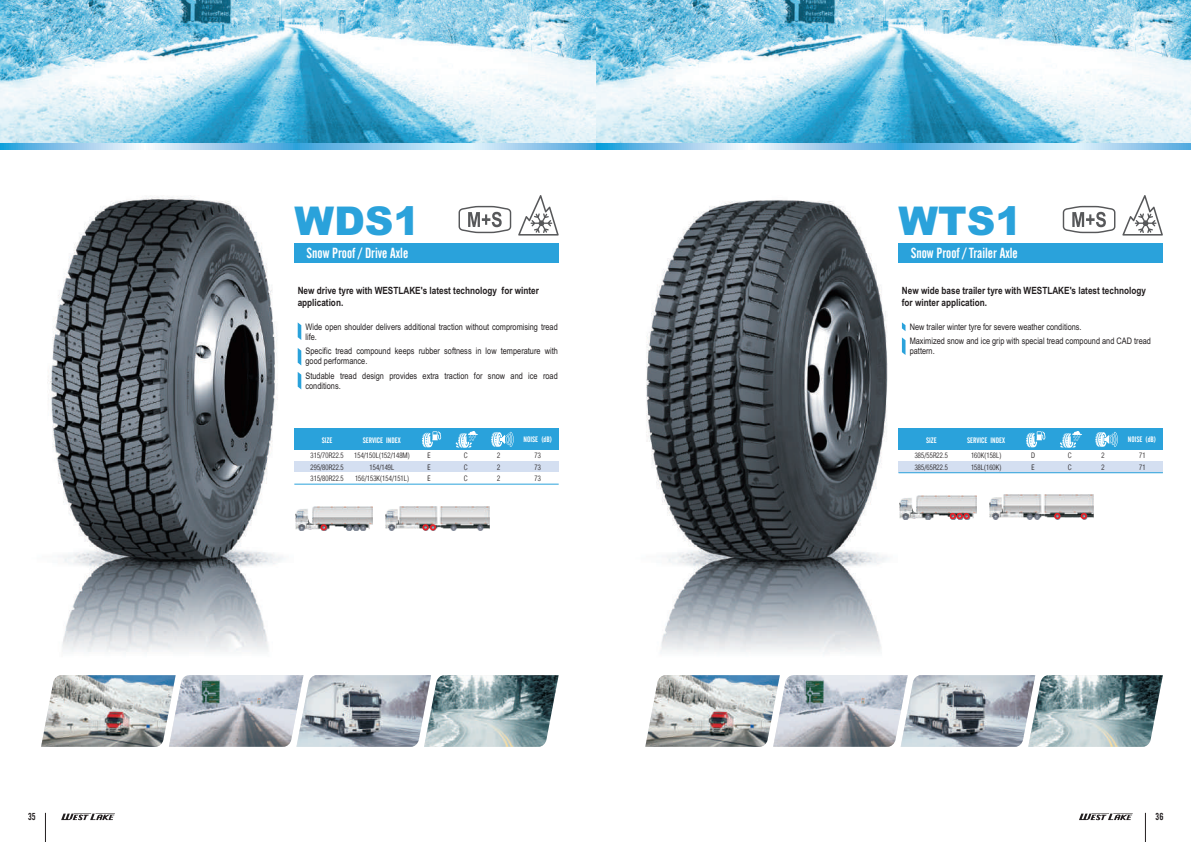
<style>
.page{position:relative;width:1191px;height:842px;background:#fff}
.page>*{position:absolute;margin:0;border:0;box-sizing:border-box;transform-origin:0 0}
.t1{font:italic 900 39.7px "Arial";color:#2aa2db}
.t2{font:14.5px "Alternate Gothic No 2 BT";color:#fff}
.t3{font:700 10px/11.4px "Arial Narrow";color:#231f20}
.t4{font:10px "Alternate Gothic No 2 BT";color:#231f20}
.t5{font:9px/10.2px "Arial Narrow";color:#231f20}
.t6{font:300 condensed 8.3px/11.4px "Helvetica";color:#231f20}
.t7{font:7.9px "Alternate Gothic No 2 BT";color:#fff}
</style>
<div class="page">
<img style="left:47px;top:197px;width:258px;height:456px">
<div style="left:294px;top:450px;width:264px;height:11px;background:#fff"></div>
<div style="left:294px;top:461px;width:264px;height:12px;background:#d4dff1"></div>
<div style="left:294px;top:473px;width:264px;height:11px;background:#fff"></div>
<img style="left:646px;top:200px;width:263px;height:454px">
<svg style="left:645px;top:675px;width:383px;height:72px;background:#afb5bb"></svg>
<img style="left:1028px;top:675px;width:134px;height:72px">
<img style="left:989px;top:495px;width:104px;height:24px">
<div style="left:898px;top:243px;width:264px;height:19px;background:#2aa2db"></div>
<div style="left:898px;top:450px;width:264px;height:11px;background:#fff"></div>
<div style="left:898px;top:461px;width:264px;height:12px;background:#d4dff1"></div>
<hr style="left:898px;top:472px;width:264px;height:1px;background:#2aa2db">
<svg style="left:902px;top:337px;width:3px;height:18px"></svg>
<svg style="left:902px;top:322px;width:3px;height:9px"></svg>
<img style="left:899px;top:495px;width:77px;height:24px">
<svg style="left:949px;top:513px;width:20px;height:6px"></svg>
<svg style="left:1054px;top:513px;width:6px;height:6px"></svg>
<svg style="left:1062px;top:206px;width:53px;height:27px"></svg>
<svg style="left:1122px;top:195px;width:41px;height:41px"></svg>
<svg style="left:1080px;top:513px;width:7px;height:6px"></svg>
<img style="left:595px;top:0;width:596px;height:143px">
<svg style="left:595px;top:143px;width:596px;height:7px;background:#94caec"></svg>
<div style="left:898px;top:429px;width:264px;height:21px;background:#2aa2db"></div>
<svg style="left:1026px;top:431px;width:19px;height:16px"></svg>
<svg style="left:1060px;top:431px;width:22px;height:17px"></svg>
<svg style="left:1095px;top:432px;width:23px;height:15px"></svg>
<img style="left:385px;top:506px;width:104px;height:24px">
<div style="left:294px;top:243px;width:264px;height:19px;background:#2aa2db"></div>
<hr style="left:294px;top:484px;width:264px;height:1px;background:#2aa2db">
<svg style="left:298px;top:372px;width:3px;height:17px"></svg>
<svg style="left:298px;top:348px;width:3px;height:17px"></svg>
<img style="left:295px;top:506px;width:77px;height:24px">
<svg style="left:320px;top:524px;width:7px;height:6px"></svg>
<svg style="left:422px;top:524px;width:14px;height:6px"></svg>
<svg style="left:458px;top:206px;width:53px;height:27px"></svg>
<svg style="left:518px;top:195px;width:41px;height:41px"></svg>
<svg style="left:298px;top:322px;width:3px;height:18px"></svg>
<svg style="left:0;top:0;width:595px;height:143px"></svg>
<svg style="left:0;top:143px;width:595px;height:7px;background:#94cbec"></svg>
<svg style="left:41px;top:675px;width:383px;height:72px;background:#afb5bb"></svg>
<img style="left:424px;top:675px;width:134px;height:72px">
<div style="left:294px;top:429px;width:264px;height:21px;background:#2aa2db"></div>
<svg style="left:422px;top:431px;width:19px;height:16px"></svg>
<svg style="left:455px;top:431px;width:23px;height:17px"></svg>
<svg style="left:491px;top:431px;width:23px;height:16px"></svg>
<svg style="left:45px;top:813px;width:1px;height:29px"></svg>
<svg style="left:1145px;top:813px;width:1px;height:29px"></svg>
<svg style="left:1079px;top:813px;width:53px;height:7px"></svg>
<svg style="left:61px;top:813px;width:54px;height:7px"></svg>
<h1 class="t1" style="left:294px;top:207px;width:127px">WDS1</h1>
<h2 class="t2" style="left:306px;top:247px;width:103px">Snow Proof / Drive Axle</h2>
<h1 class="t1" style="left:898px;top:207px;width:125px">WTS1</h1>
<h2 class="t2" style="left:910px;top:247px;width:108px">Snow Proof / Trailer Axle</h2>
<p class="t3" style="left:298px;top:286px;width:243px">New drive tyre with WESTLAKE's latest technology for winter application.</p>
<p class="t3" style="left:902px;top:286px;width:245px">New wide base trailer tyre with WESTLAKE's latest technology for winter application.</p>
<p class="t5" style="left:305px;top:322px;width:254px">Wide open shoulder delivers additional traction without compromising tread life.</p>
<p class="t5" style="left:305px;top:347px;width:254px">Specific tread compound keeps rubber softness in low temperature with good performance.</p>
<p class="t5" style="left:305px;top:371px;width:254px">Studable tread design provides extra traction for snow and ice road conditions.</p>
<p class="t5" style="left:909px;top:320px;width:243px;line-height:14.3px">New trailer winter tyre for severe weather conditions.<br>Maximized snow and ice grip with special tread compound and CAD tread</p>
<p class="t5" style="left:909px;top:347px;width:27px">pattern.</p>
<p class="t7" style="left:322px;top:437px;width:12px">SIZE</p>
<p class="t7" style="left:363px;top:437px;width:39px">SERVICE INDEX</p>
<p class="t7" style="left:523px;top:436px;width:30px">NOISE (dB)</p>
<p class="t7" style="left:926px;top:437px;width:12px">SIZE</p>
<p class="t7" style="left:967px;top:437px;width:39px">SERVICE INDEX</p>
<p class="t7" style="left:1127px;top:436px;width:30px">NOISE (dB)</p>
<p class="t6" style="left:310px;top:450px;width:35px;text-align:justify">315/70R22.5<br>295/80R22.5<br>315/80R22.5</p>
<p class="t6" style="left:354px;top:451px;width:57px;text-align:center">154/150L(152/148M)<br>154/149L<br>156/153K(154/151L)</p>
<p class="t6" style="left:427px;top:451px;width:5px;text-align:justify">E E E</p>
<p class="t6" style="left:464px;top:451px;width:6px;text-align:justify">C C C</p>
<p class="t6" style="left:534px;top:451px;width:8px;text-align:justify">73<br>73<br>73</p>
<p class="t6" style="left:497px;top:451px;width:5px;text-align:justify">2<br>2<br>2</p>
<p class="t6" style="left:914px;top:450px;width:35px">385/55R22.5<br>385/65R22.5</p>
<p class="t6" style="left:971px;top:451px;width:32px">160K(158L)<br>158L(160K)</p>
<p class="t6" style="left:1031px;top:451px;width:6px">D<br>E</p>
<p class="t6" style="left:1068px;top:451px;width:6px">C<br>C</p>
<p class="t6" style="left:1139px;top:451px;width:8px">71<br>71</p>
<p class="t6" style="left:1101px;top:451px;width:5px">2<br>2</p>
<p class="t4" style="left:28px;top:813px;width:9px">35</p>
<p class="t4" style="left:1155px;top:813px;width:9px">36</p>
</div>
